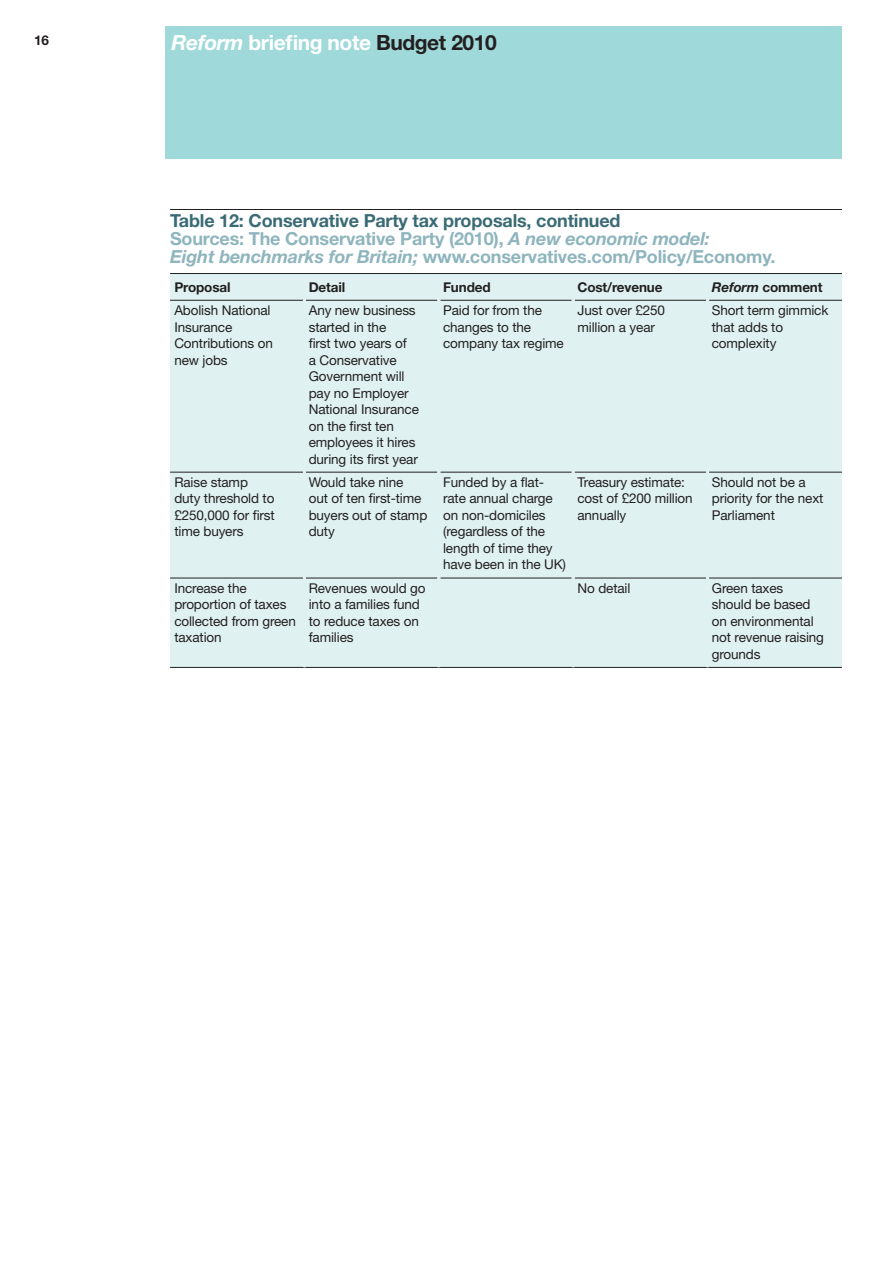
<style>
.page{position:relative;width:893px;height:1263px;background:#fff}
.page>*{position:absolute;margin:0;border:0;box-sizing:border-box;transform-origin:0 0}
.t1{font:700 21px "Helvetica Neue";letter-spacing:-.02em;color:#fff}
.t2{font:700 18px/18px "Helvetica Neue";letter-spacing:-.01em;color:#8eb5be}
.t3{font:13.5px/16.5px "Helvetica Neue";letter-spacing:-.01em;color:#231f20}
.t4{font:700 13.5px "Helvetica Neue";letter-spacing:-.01em;color:#231f20}
.s1{font-style:italic}
.s2{color:#231f20}
.s3{color:#3a6b75}
</style>
<div class="page">
<div style="left:166px;top:27px;width:676px;height:132px;background:#9fd9d9"></div>
<div style="left:170px;top:273px;width:672px;height:395px;background:#dff2f1"></div>
<hr style="left:170px;top:472px;width:133px;height:1px;background:#231f20">
<hr style="left:306px;top:472px;width:131px;height:1px;background:#231f20">
<hr style="left:440px;top:472px;width:132px;height:1px;background:#231f20">
<hr style="left:575px;top:472px;width:131px;height:1px;background:#231f20">
<hr style="left:709px;top:472px;width:133px;height:1px;background:#231f20">
<hr style="left:170px;top:578px;width:133px;height:1px;background:#231f20">
<hr style="left:306px;top:578px;width:131px;height:1px;background:#231f20">
<hr style="left:440px;top:578px;width:132px;height:1px;background:#231f20">
<hr style="left:575px;top:578px;width:131px;height:1px;background:#231f20">
<hr style="left:709px;top:578px;width:133px;height:1px;background:#231f20">
<hr style="left:170px;top:667px;width:134px;height:1px;background:#231f20">
<hr style="left:304px;top:667px;width:135px;height:1px;background:#231f20">
<hr style="left:439px;top:667px;width:134px;height:1px;background:#231f20">
<hr style="left:573px;top:667px;width:135px;height:1px;background:#231f20">
<hr style="left:708px;top:667px;width:134px;height:1px;background:#231f20">
<hr style="left:170px;top:300px;width:133px;height:1px;background:#231f20">
<hr style="left:306px;top:300px;width:131px;height:1px;background:#231f20">
<hr style="left:440px;top:300px;width:132px;height:1px;background:#231f20">
<hr style="left:575px;top:300px;width:131px;height:1px;background:#231f20">
<hr style="left:709px;top:300px;width:133px;height:1px;background:#231f20">
<hr style="left:170px;top:209px;width:672px;height:1px;background:#231f20">
<hr style="left:170px;top:273px;width:672px;height:1px;background:#231f20">
<p class="t4" style="left:34px;top:31px;width:17px">16</p>
<h1 class="t1" style="left:171px;top:30px;width:327px"><span class="s1">Reform</span> briefing note <span class="s2">Budget 2010</span></h1>
<h2 class="t2" style="left:170px;top:211px;width:607px"><span class="s3">Table 12: Conservative Party tax proposals, continued<br></span>Sources: The Conservative Party (2010), <span class="s1">A new economic model:<br>Eight benchmarks for Britain;</span> www.conservatives.com/Policy/Economy.</h2>
<p class="t4" style="left:174px;top:279px;width:58px">Proposal</p>
<p class="t4" style="left:309px;top:279px;width:38px">Detail</p>
<p class="t4" style="left:443px;top:279px;width:49px">Funded</p>
<p class="t4" style="left:577px;top:279px;width:87px">Cost/revenue</p>
<p class="t4" style="left:712px;top:279px;width:112px"><span class="s1">Reform</span> comment</p>
<p class="t3" style="left:174px;top:302px;width:100px">Abolish National<br>Insurance<br>Contributions on new jobs</p>
<p class="t3" style="left:309px;top:302px;width:112px">Any new business started in the<br>first two years of<br>a Conservative<br>Government will pay no Employer<br>National Insurance on the first ten employees it hires during its first year</p>
<p class="t3" style="left:443px;top:302px;width:122px">Paid for from the changes to the company tax regime</p>
<p class="t3" style="left:577px;top:302px;width:89px">Just over £250 million a year</p>
<p class="t3" style="left:712px;top:302px;width:118px">Short term gimmick that adds to complexity</p>
<p class="t3" style="left:174px;top:474px;width:102px">Raise stamp duty threshold to £250,000 for first time buyers</p>
<p class="t3" style="left:309px;top:474px;width:120px">Would take nine<br>out of ten first-time buyers out of stamp duty</p>
<p class="t3" style="left:443px;top:474px;width:124px">Funded by a flat&shy;rate annual charge on non-domiciles (regardless of the length of time they have been in the UK)</p>
<p class="t3" style="left:577px;top:474px;width:117px">Treasury estimate: cost of £200 million annually</p>
<p class="t3" style="left:712px;top:474px;width:113px">Should not be a priority for the next<br>Parliament</p>
<p class="t3" style="left:174px;top:579px;width:123px">Increase the proportion of taxes collected from green taxation</p>
<p class="t3" style="left:309px;top:579px;width:118px">Revenues would go into a families fund to reduce taxes on families</p>
<p class="t3" style="left:577px;top:579px;width:54px">No detail</p>
<p class="t3" style="left:712px;top:579px;width:114px">Green taxes should be based on environmental not revenue raising grounds</p>
</div>
